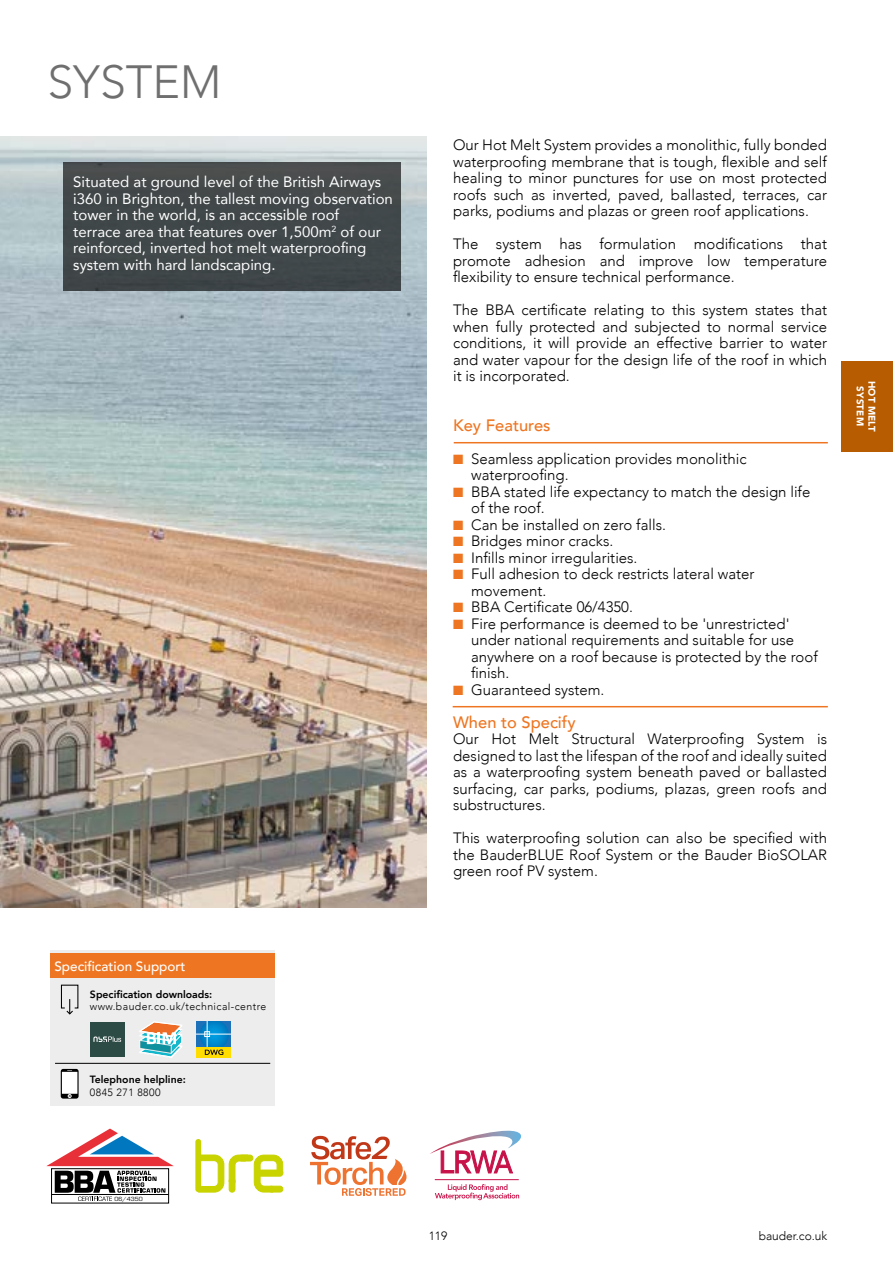
<style>
.page{position:relative;width:893px;height:1263px;background:#fff}
.page>*{position:absolute;margin:0;border:0;box-sizing:border-box;transform-origin:0 0}
.t1{font:300 46.5px "Avenir";color:#706f6f}
.t2{font:500 16.5px "Avenir";color:#ee7622}
.t3{font:300 15px/16.5px "Avenir";color:#000;text-align:justify}
.t4{font:15px/16.5px "Avenir";color:#fff}
.t5{font:500 13.5px "Avenir";color:#fff}
.t6{font:300 12px "Avenir";color:#000}
.t7{font:300 10.5px "Avenir";letter-spacing:.04em;color:#000}
.t8{font:800 10.5px "Avenir";color:#000}
.t9{font:900 9.75px/11.7px "Avenir";letter-spacing:.02em;color:#fff;text-align:center}
.t10{font:6.3px "Eurostile";color:#000;scale:1.05 1}
.s1{color:#ee7622}
</style>
<div class="page">
<img style="left:0;top:137px;width:426px;height:770px">
<div style="left:63px;top:162px;width:337px;height:128px;background:#414849"></div>
<hr style="left:454px;top:442px;width:374px;height:1px;background:#ee7622">
<hr style="left:453px;top:706px;width:375px;height:1px;background:#ee7622">
<div style="left:50px;top:950px;width:225px;height:155px;background:#ededed"></div>
<div style="left:90px;top:1022px;width:35px;height:34px;background:#2d4b45"></div>
<svg style="left:93px;top:1036px;width:28px;height:6px"></svg>
<div style="left:196px;top:1047px;width:35px;height:10px;background:#fd0"></div>
<div style="left:196px;top:1021px;width:35px;height:26px;background:#1c71b8"></div>
<hr style="left:196px;top:1034px;width:35px;height:1px;background:#fff">
<svg style="left:139px;top:1021px;width:90px;height:37px"></svg>
<div style="left:50px;top:953px;width:225px;height:25px;background:#ee7622"></div>
<hr style="left:55px;top:1063px;width:215px;height:1px;background:#000">
<svg style="left:60px;top:984px;width:19px;height:31px"></svg>
<svg style="left:61px;top:1069px;width:18px;height:29px"></svg>
<div style="left:62px;top:1072px;width:15px;height:22px;background:#fff"></div>
<svg style="left:68px;top:1094px;width:3px;height:4px"></svg>
<div style="left:195px;top:1139px;width:6px;height:53px;background:#c8d300;border-radius:3px"></div>
<svg style="left:254px;top:1155px;width:29px;height:37px"></svg>
<div style="left:239px;top:1155px;width:14px;height:6px;background:#c8d300;border-radius:3px"></div>
<div style="left:239px;top:1155px;width:14px;height:6px;border:1px solid #c8d300;border-radius:3px"></div>
<svg style="left:200px;top:1155px;width:48px;height:37px"></svg>
<svg style="left:51px;top:1201px;width:118px;height:2px"></svg>
<svg style="left:46px;top:1128px;width:128px;height:73px"></svg>
<hr style="left:52px;top:1194px;width:116px;height:1px;background:#000">
<svg style="left:310px;top:1136px;width:97px;height:60px"></svg>
<svg style="left:435px;top:1184px;width:84px;height:16px"></svg>
<svg style="left:430px;top:1131px;width:91px;height:42px"></svg>
<hr style="left:435px;top:1179px;width:84px;height:1px;background:#c71249">
<div style="left:842px;top:361px;width:51px;height:90px;background:#b75c00"></div>
<h1 class="t1" style="left:47px;top:54px;width:176px">SYSTEM</h1>
<p class="t4" style="left:73px;top:173px;width:321px">Situated at ground level of the British Airways i360 in Brighton, the tallest moving observation tower in the world, is an accessible roof<br>terrace area that features over 1,500m<sup>2</sup> of our reinforced, inverted hot melt waterproofing system with hard landscaping.</p>
<p class="t5" style="left:54px;top:954px;width:133px">Specification Support</p>
<p class="t8" style="left:90px;top:986px;width:124px">Specification downloads:</p>
<p class="t7" style="left:90px;top:1000px;width:178px">www.bauder.co.uk/technical-centre</p>
<p class="t8" style="left:90px;top:1071px;width:97px">Telephone helpline:</p>
<p class="t7" style="left:90px;top:1086px;width:72px">0845 271 8800</p>
<p class="t3" style="left:453px;top:137px;width:375px">Our Hot Melt System provides a monolithic, fully bonded waterproofing membrane that is tough, flexible and self healing to minor punctures for use on most protected roofs such as inverted, paved, ballasted, terraces, car parks, podiums and plazas or green roof applications.</p>
<p class="t3" style="left:453px;top:236px;width:375px">The system has formulation modifications that promote adhesion and improve low temperature flexibility to ensure technical performance.</p>
<p class="t3" style="left:453px;top:302px;width:376px">The BBA certificate relating to this system states that when fully protected and subjected to normal service conditions, it will provide an effective barrier to water and water vapour for the design life of the roof in which it is incorporated.</p>
<p class="t2" style="left:453px;top:411px;width:99px">Key Features</p>
<p class="t3" style="left:471px;top:450px;width:277px;text-indent:-18px"><span class="s1">■</span> Seamless application provides monolithic waterproofing.</p>
<p class="t3" style="left:471px;top:483px;width:341px;text-indent:-18px"><span class="s1">■</span> BBA stated life expectancy to match the design life of the roof.</p>
<p class="t3" style="left:453px;top:516px;width:214px"><span class="s1">■</span> Can be installed on zero falls.</p>
<p class="t3" style="left:453px;top:533px;width:162px"><span class="s1">■</span> Bridges minor cracks.</p>
<p class="t3" style="left:453px;top:549px;width:186px"><span class="s1">■</span> Infills minor irregularities.</p>
<p class="t3" style="left:471px;top:566px;width:285px;text-indent:-18px"><span class="s1">■</span> Full adhesion to deck restricts lateral water movement.</p>
<p class="t3" style="left:453px;top:599px;width:181px"><span class="s1">■</span> BBA Certificate 06/4350.</p>
<p class="t3" style="left:471px;top:615px;width:348px;text-align:left;text-indent:-18px"><span class="s1">■</span> Fire performance is deemed to be 'unrestricted' under national requirements and suitable for use anywhere on a roof because is protected by the roof finish.</p>
<p class="t3" style="left:453px;top:681px;width:153px"><span class="s1">■</span> Guaranteed system.</p>
<p class="t2" style="left:453px;top:708px;width:124px">When to Specify</p>
<p class="t3" style="left:453px;top:731px;width:375px">Our Hot Melt Structural Waterproofing System is designed to last the lifespan of the roof and ideally suited as a waterproofing system beneath paved or ballasted surfacing, car parks, podiums, plazas, green roofs and substructures.</p>
<p class="t3" style="left:453px;top:830px;width:375px">This waterproofing solution can also be specified with the BauderBLUE Roof System or the Bauder BioSOLAR green roof PV system.</p>
<p class="t9" style="left:878px;top:381px;width:52px;rotate:90deg">HOT MELT<br>SYSTEM</p>
<p class="t10" style="left:115px;top:1195px;width:28px">06/4350</p>
<p class="t6" style="left:429px;top:1229px;width:20px">119</p>
<p class="t6" style="left:759px;top:1229px;width:70px">bauder.co.uk</p>
</div>
